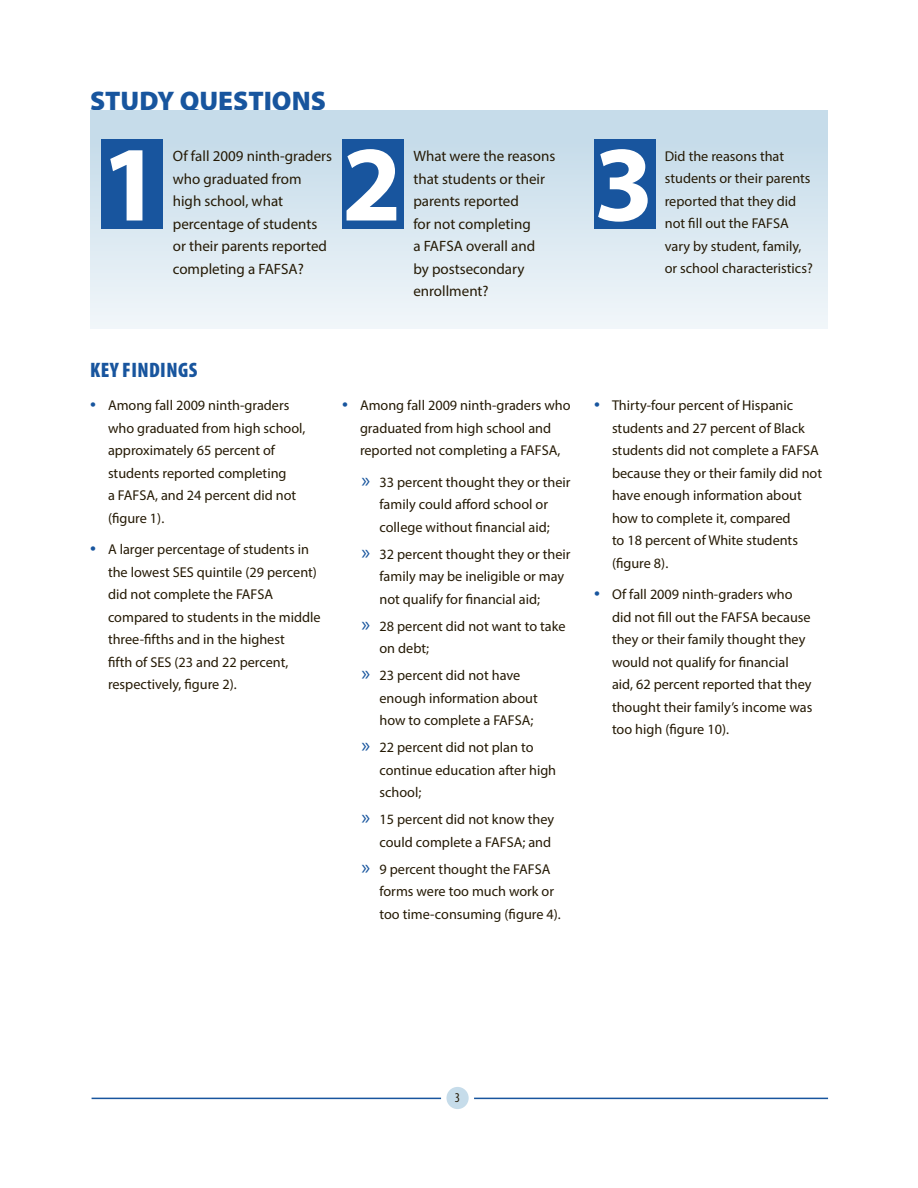
<style>
.page{position:relative;width:918px;height:1188px;background:#fff}
.page>*{position:absolute;margin:0;border:0;box-sizing:border-box;transform-origin:0 0}
.t1{font:700 108px "Myriad Pro";color:#fff}
.t2{font:900 27px "Myriad Pro";color:#18559e}
.t3{font:900 condensed 21px "Myriad Pro";letter-spacing:.02em;color:#18559e}
.t4{font:15px/22.5px "Myriad Pro";color:#251a05}
.t5{font:14.25px/22.5px "Myriad Pro";color:#251a05}
.t6{font:condensed 13.5px "Myriad Pro";color:#251a05}
.s1{font-size:21px;color:#18559e}
</style>
<div class="page">
<div style="left:446px;top:1087px;width:23px;height:22px;background:#c6dcea;border-radius:50%"></div>
<hr style="left:474px;top:1098px;width:354px;height:1px;background:#18559e">
<hr style="left:92px;top:1098px;width:349px;height:1px;background:#18559e">
<div style="left:90px;top:111px;width:738px;height:218px;background:linear-gradient(to bottom,#bfd8e7,#f1f6f9)"></div>
<div style="left:101px;top:140px;width:62px;height:89px;background:#18559e"></div>
<div style="left:342px;top:140px;width:62px;height:89px;background:#18559e"></div>
<div style="left:594px;top:140px;width:62px;height:89px;background:#18559e"></div>
<h2 class="t2" style="left:90px;top:83px;width:237px">STUDY QUESTIONS</h2>
<p class="t1" style="left:101px;top:114px;width:61px">1</p>
<p class="t4" style="left:173px;top:145px;width:161px">Of fall 2009 ninth-graders who graduated from high school, what percentage of students or their parents reported completing a FAFSA?</p>
<p class="t1" style="left:342px;top:114px;width:61px">2</p>
<p class="t4" style="left:413px;top:145px;width:144px">What were the reasons that students or their parents reported<br>for not completing<br>a FAFSA overall and<br>by postsecondary enrollment?</p>
<p class="t1" style="left:594px;top:114px;width:61px">3</p>
<p class="t5" style="left:665px;top:145px;width:149px">Did the reasons that students or their parents reported that they did not fill out the FAFSA vary by student, family, or school characteristics?</p>
<h2 class="t3" style="left:90px;top:358px;width:109px">KEY FINDINGS</h2>
<p class="t5" style="left:108px;top:394px;width:199px;text-indent:-18px"><span class="s1">•</span> Among fall 2009 ninth-graders who graduated from high school, approximately 65 percent of students reported completing<br>a FAFSA, and 24 percent did not (figure 1).</p>
<p class="t5" style="left:108px;top:538px;width:214px;text-indent:-18px"><span class="s1">•</span> A larger percentage of students in the lowest SES quintile (29 percent) did not complete the FAFSA compared to students in the middle three-fifths and in the highest<br>fifth of SES (23 and 22 percent, respectively, figure 2).</p>
<p class="t5" style="left:342px;top:394px;width:230px;text-align:center"><span class="s1">•</span> Among fall 2009 ninth-graders who graduated from high school and reported not completing a FAFSA,</p>
<p class="t5" style="left:362px;top:471px;width:211px;text-align:center"><span class="s1">»</span> 33 percent thought they or their family could afford school or college without financial aid;</p>
<p class="t5" style="left:380px;top:543px;width:193px;text-indent:-18px"><span class="s1">»</span> 32 percent thought they or their family may be ineligible or may not qualify for financial aid;</p>
<p class="t5" style="left:380px;top:615px;width:188px;text-indent:-18px"><span class="s1">»</span> 28 percent did not want to take on debt;</p>
<p class="t5" style="left:380px;top:664px;width:160px;text-indent:-18px"><span class="s1">»</span> 23 percent did not have enough information about how to complete a FAFSA;</p>
<p class="t5" style="left:380px;top:736px;width:178px;text-indent:-18px"><span class="s1">»</span> 22 percent did not plan to continue education after high school;</p>
<p class="t5" style="left:362px;top:808px;width:194px;text-align:right"><span class="s1">»</span> 15 percent did not know they could complete a FAFSA; and</p>
<p class="t5" style="left:380px;top:858px;width:183px;text-indent:-18px"><span class="s1">»</span> 9 percent thought the FAFSA forms were too much work or too time-consuming (figure 4).</p>
<p class="t5" style="left:612px;top:394px;width:212px;text-indent:-18px"><span class="s1">•</span> Thirty-four percent of Hispanic students and 27 percent of Black students did not complete a FAFSA because they or their family did not have enough information about how to complete it, compared<br>to 18 percent of White students (figure 8).</p>
<p class="t5" style="left:612px;top:583px;width:202px;text-indent:-18px"><span class="s1">•</span> Of fall 2009 ninth-graders who did not fill out the FAFSA because they or their family thought they would not qualify for financial aid, 62 percent reported that they thought their family’s income was too high (figure 10).</p>
<p class="t6" style="left:455px;top:1090px;width:7px">3</p>
</div>
